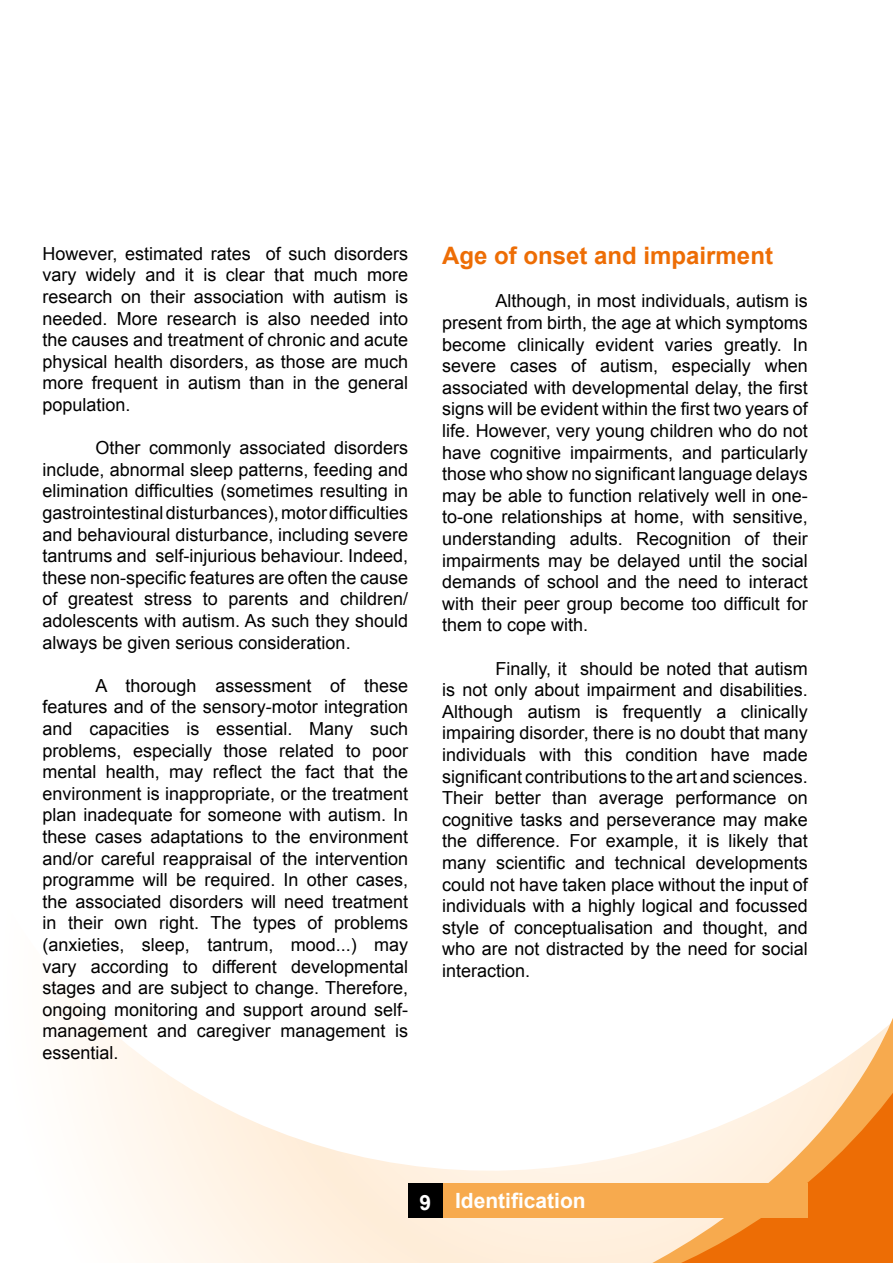
<style>
.page{position:relative;width:893px;height:1263px;background:#fff}
.page>*{position:absolute;margin:0;border:0;box-sizing:border-box;transform-origin:0 0}
.t1{font:700 24px "Arial";color:#ed6d05}
.t2{font:700 21px "Arial";color:#fff}
.t3{font:18px/21.6px "Arial";color:#000;text-align:justify}
</style>
<div class="page">
<svg style="left:75px;top:997px;width:505px;height:266px"></svg>
<svg style="left:580px;top:1018px;width:313px;height:245px"></svg>
<svg style="left:584px;top:1072px;width:309px;height:191px"></svg>
<div style="left:442px;top:1183px;width:366px;height:34px;background:#f7aa4e"></div>
<div style="left:408px;top:1183px;width:34px;height:34px;background:#000"></div>
<p class="t3" style="left:43px;top:243px;width:367px">However, estimated rates of such disorders vary widely and it is clear that much more research on their association with autism is needed. More research is also needed into the causes and treatment of chronic and acute physical health disorders, as those are much more frequent in autism than in the general population.</p>
<p class="t3" style="left:43px;top:437px;width:367px;text-indent:53px">Other commonly associated disorders include, abnormal sleep patterns, feeding and elimination difficulties (sometimes resulting in gastrointestinal disturbances), motor difficulties and behavioural disturbance, including severe tantrums and self-injurious behaviour. Indeed, these non-specific features are often the cause of greatest stress to parents and children/ adolescents with autism. As such they should always be given serious consideration.</p>
<p class="t3" style="left:43px;top:675px;width:367px;text-indent:53px">A thorough assessment of these features and of the sensory-motor integration and capacities is essential. Many such problems, especially those related to poor mental health, may reflect the fact that the environment is inappropriate, or the treatment plan inadequate for someone with autism. In these cases adaptations to the environment and/or careful reappraisal of the intervention programme will be required. In other cases, the associated disorders will need treatment in their own right. The types of problems (anxieties, sleep, tantrum, mood...) may vary according to different developmental stages and are subject to change. Therefore, ongoing monitoring and support around self&shy;management and caregiver management is essential.</p>
<h1 class="t1" style="left:442px;top:240px;width:332px">Age of onset and impairment</h1>
<p class="t3" style="left:442px;top:290px;width:367px;text-indent:53px">Although, in most individuals, autism is present from birth, the age at which symptoms become clinically evident varies greatly. In severe cases of autism, especially when associated with developmental delay, the first signs will be evident within the first two years of life. However, very young children who do not have cognitive impairments, and particularly those who show no significant language delays may be able to function relatively well in one&shy;to-one relationships at home, with sensitive, understanding adults. Recognition of their impairments may be delayed until the social demands of school and the need to interact with their peer group become too difficult for them to cope with.</p>
<p class="t3" style="left:442px;top:658px;width:367px;text-indent:53px">Finally, it should be noted that autism is not only about impairment and disabilities.<br>Although autism is frequently a clinically impairing disorder, there is no doubt that many individuals with this condition have made significant contributions to the art and sciences.<br>Their better than average performance on cognitive tasks and perseverance may make the difference. For example, it is likely that many scientific and technical developments could not have taken place without the input of individuals with a highly logical and focussed style of conceptualisation and thought, and who are not distracted by the need for social interaction.</p>
<p class="t2" style="left:419px;top:1188px;width:13px">9</p>
<p class="t2" style="left:455px;top:1186px;width:132px">Identification</p>
</div>
